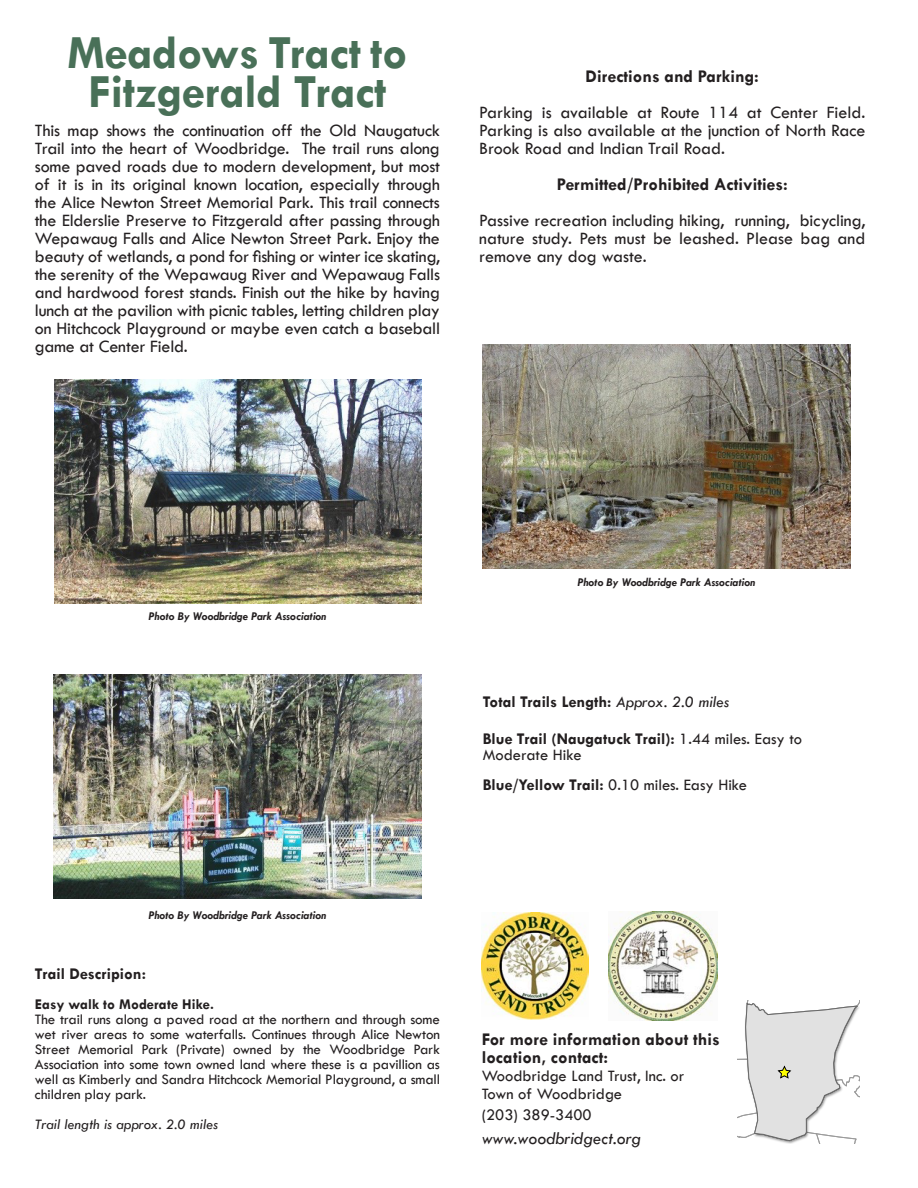
<style>
.page{position:relative;width:918px;height:1188px;background:#fff}
.page>*{position:absolute;margin:0;border:0;box-sizing:border-box;transform-origin:0 0}
.t1{font:700 48px/39px "Tw Cen";letter-spacing:-.01em;color:#497058;text-align:center}
.t2{font:18px/18px "Tw Cen";color:#231f20;text-align:justify}
.t3{font:700 18px/18px "Tw Cen";color:#231f20}
.t4{font:italic 18px "Tw Cen";color:#231f20}
.t5{font:16.5px/16.5px "Tw Cen";color:#231f20}
.t6{font:700 16.5px "Tw Cen";color:#231f20}
.t7{font:15px/15px "Tw Cen";letter-spacing:-.01em;color:#231f20;text-align:justify}
.t8{font:italic 15px "Tw Cen";color:#231f20}
.t9{font:700 15px "Tw Cen";color:#231f20}
.t10{font:italic 700 12px "Tw Cen";color:#231f20}
.s1{font-weight:400;font-style:italic}
.s2{font-weight:700}
</style>
<div class="page">
<img style="left:483px;top:345px;width:367px;height:223px">
<img style="left:482px;top:913px;width:107px;height:106px">
<img style="left:609px;top:912px;width:109px;height:109px">
<svg style="left:737px;top:1000px;width:123px;height:144px"></svg>
<img style="left:54px;top:379px;width:367px;height:224px">
<img style="left:54px;top:674px;width:367px;height:224px">
<p class="t1" style="left:67px;top:32px;width:342px">Meadows Tract to<br>Fitzgerald Tract</p>
<p class="t2" style="left:35px;top:121px;width:407px">This map shows the continuation off the Old Naugatuck Trail into the heart of Woodbridge. The trail runs along some paved roads due to modern development, but most of it is in its original known location, especially through the Alice Newton Street Memorial Park. This trail connects the Elderslie Preserve to Fitzgerald after passing through Wepawaug Falls and Alice Newton Street Park. Enjoy the beauty of wetlands, a pond for fishing or winter ice skating, the serenity of the Wepawaug River and Wepawaug Falls and hardwood forest stands. Finish out the hike by having lunch at the pavilion with picnic tables, letting children play on Hitchcock Playground or maybe even catch a baseball game at Center Field.</p>
<p class="t3" style="left:586px;top:67px;width:175px">Directions and Parking:</p>
<p class="t2" style="left:479px;top:103px;width:388px">Parking is available at Route 114 at Center Field.<br>Parking is also available at the junction of North Race Brook Road and Indian Trail Road.</p>
<p class="t3" style="left:557px;top:175px;width:232px">Permitted/Prohibited Activities:</p>
<p class="t2" style="left:479px;top:211px;width:388px">Passive recreation including hiking, running, bicycling, nature study. Pets must be leashed. Please bag and remove any dog waste.</p>
<p class="t10" style="left:149px;top:609px;width:179px">Photo By Woodbridge Park Association</p>
<p class="t10" style="left:578px;top:575px;width:179px">Photo By Woodbridge Park Association</p>
<p class="t6" style="left:483px;top:692px;width:248px">Total Trails Length: <span class="s1">Approx. 2.0 miles</span></p>
<p class="t5" style="left:483px;top:730px;width:321px"><span class="s2">Blue Trail (Naugatuck Trail):</span> 1.44 miles. Easy to<br>Moderate Hike</p>
<p class="t5" style="left:483px;top:777px;width:266px"><span class="s2">Blue/Yellow Trail:</span> 0.10 miles. Easy Hike</p>
<p class="t10" style="left:149px;top:908px;width:179px">Photo By Woodbridge Park Association</p>
<p class="t6" style="left:35px;top:964px;width:112px">Trail Descripion:</p>
<p class="t9" style="left:35px;top:995px;width:180px">Easy walk to Moderate Hike.</p>
<p class="t7" style="left:35px;top:1012px;width:407px">The trail runs along a paved road at the northern and through some wet river areas to some waterfalls. Continues through Alice Newton Street Memorial Park (Private) owned by the Woodbridge Park Association into some town owned land where these is a pavillion as well as Kimberly and Sandra Hitchcock Memorial Playground, a small children play park.</p>
<p class="t8" style="left:35px;top:1115px;width:185px">Trail length is approx. 2.0 miles</p>
<p class="t3" style="left:482px;top:1030px;width:240px">For more information about this location, contact:</p>
<p class="t5" style="left:482px;top:1067px;width:204px">Woodbridge Land Trust, Inc. or</p>
<p class="t5" style="left:482px;top:1085px;width:142px">Town of Woodbridge</p>
<p class="t5" style="left:482px;top:1106px;width:112px">(203) 389-3400</p>
<p class="t4" style="left:482px;top:1127px;width:161px">www.woodbridgect.org</p>
</div>
